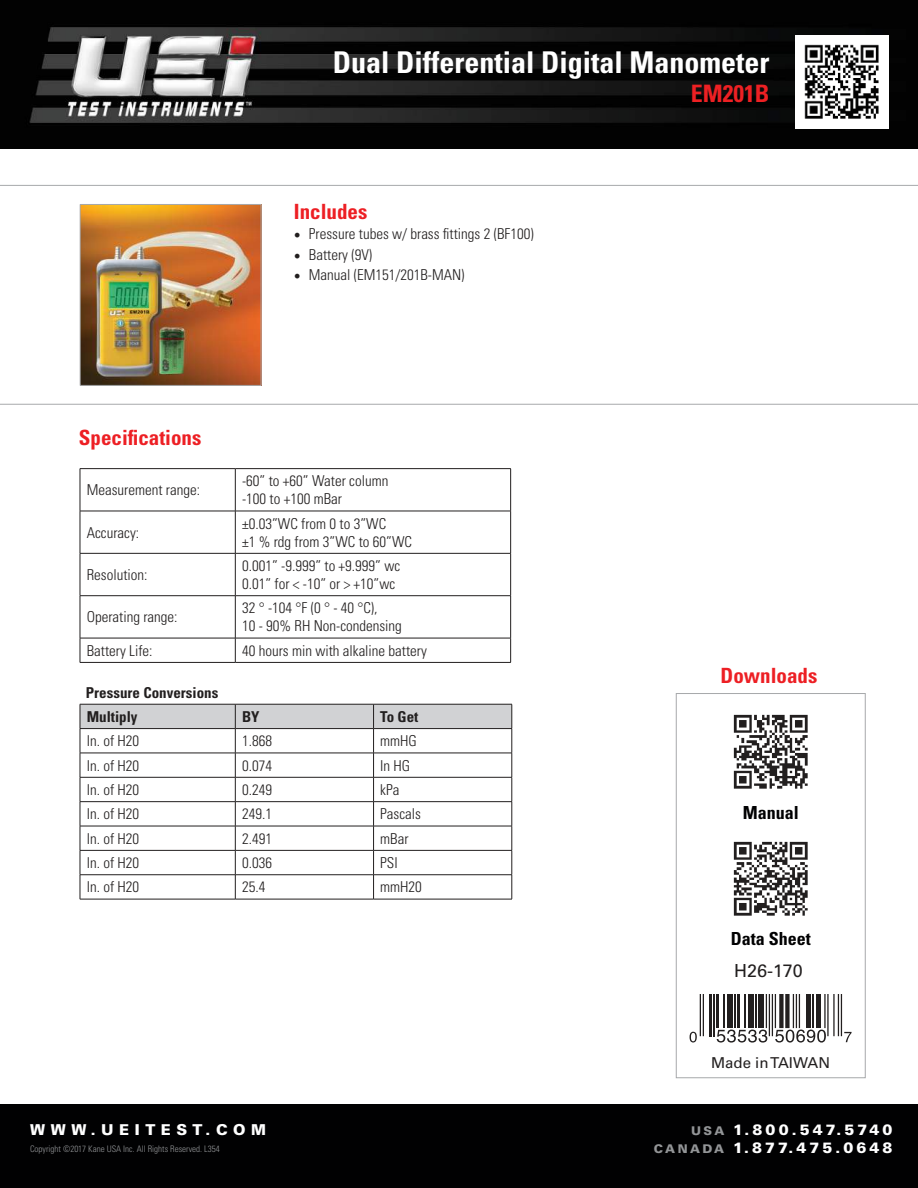
<style>
.page{position:relative;width:918px;height:1188px;background:#fff}
.page>*{position:absolute;margin:0;border:0;box-sizing:border-box;transform-origin:0 0}
.t1{font:700 condensed 30px "Univers LT Std";color:#fff}
.t2{font:700 condensed 24px "Univers LT Std";color:#ed2023}
.t3{font:700 condensed 21px "Univers LT Std";color:#ed1f24}
.t4{font:700 condensed 18px "Univers LT Std";color:#010102}
.t5{font:18px "Univers LT Std";color:#221f1f}
.t6{font:300 condensed 15px/18px "Univers LT Std";color:#221f1f}
.t7{font:900 15px/18px "Univers LT Std";letter-spacing:.2em;color:#fff;text-align:right}
.t8{font:700 condensed 15px/23.5px "Univers LT Std";color:#221f1f}
.t9{font:900 15px "Univers LT Std";letter-spacing:.37em;color:#fff}
.t10{font:15px "Univers LT Std";color:#221f1f}
.t11{font:300 condensed 9px "Univers LT Std";color:#939597}
.s1{font-family:"Minion Pro";font-weight:400;font-stretch:normal;font-size:18px}
.s2{font-size:12px;color:#939597}
</style>
<div class="page">
<div style="left:0;top:1104px;width:918px;height:84px;background:#010102"></div>
<img style="left:0;top:0;width:918px;height:148px">
<svg style="left:80px;top:704px;width:433px;height:195px"></svg>
<hr style="left:80px;top:899px;width:155px;height:1px;background:#221f1f">
<hr style="left:235px;top:899px;width:139px;height:1px;background:#221f1f">
<hr style="left:374px;top:899px;width:138px;height:1px;background:#221f1f">
<div style="left:676px;top:693px;width:190px;height:385px;border:1px solid #a7a9ab"></div>
<hr style="left:703px;top:928px;width:1px;height:108px;background:#221f1f">
<hr style="left:700px;top:928px;width:1px;height:108px;background:#221f1f">
<hr style="left:709px;top:928px;width:3px;height:108px;background:#221f1f">
<hr style="left:713px;top:928px;width:2px;height:108px;background:#221f1f">
<hr style="left:716px;top:928px;width:3px;height:100px;background:#221f1f">
<hr style="left:724px;top:928px;width:1px;height:100px;background:#221f1f">
<div style="left:727px;top:928px;width:6px;height:100px;background:#221f1f"></div>
<hr style="left:734px;top:928px;width:2px;height:100px;background:#221f1f">
<hr style="left:737px;top:928px;width:3px;height:100px;background:#221f1f">
<hr style="left:745px;top:928px;width:1px;height:100px;background:#221f1f">
<div style="left:748px;top:928px;width:6px;height:100px;background:#221f1f"></div>
<hr style="left:755px;top:928px;width:2px;height:100px;background:#221f1f">
<div style="left:758px;top:928px;width:6px;height:100px;background:#221f1f"></div>
<hr style="left:775px;top:928px;width:1px;height:100px;background:#221f1f">
<hr style="left:772px;top:928px;width:1px;height:108px;background:#221f1f">
<hr style="left:769px;top:928px;width:1px;height:108px;background:#221f1f">
<hr style="left:766px;top:928px;width:1px;height:100px;background:#221f1f">
<div style="left:785px;top:928px;width:5px;height:100px;background:#221f1f"></div>
<div style="left:779px;top:928px;width:5px;height:100px;background:#221f1f"></div>
<hr style="left:799px;top:928px;width:1px;height:100px;background:#221f1f">
<hr style="left:796px;top:928px;width:1px;height:100px;background:#221f1f">
<hr style="left:793px;top:928px;width:1px;height:100px;background:#221f1f">
<div style="left:806px;top:928px;width:5px;height:100px;background:#221f1f"></div>
<hr style="left:812px;top:928px;width:2px;height:100px;background:#221f1f">
<hr style="left:817px;top:928px;width:4px;height:100px;background:#221f1f">
<hr style="left:841px;top:928px;width:1px;height:108px;background:#221f1f">
<hr style="left:838px;top:928px;width:1px;height:108px;background:#221f1f">
<hr style="left:833px;top:928px;width:2px;height:108px;background:#221f1f">
<hr style="left:827px;top:928px;width:2px;height:108px;background:#221f1f">
<hr style="left:824px;top:928px;width:2px;height:100px;background:#221f1f">
<svg style="left:690px;top:1032px;width:7px;height:10px"></svg>
<svg style="left:717px;top:1030px;width:50px;height:13px"></svg>
<svg style="left:775px;top:1030px;width:51px;height:13px"></svg>
<svg style="left:844px;top:1032px;width:8px;height:10px"></svg>
<div style="left:681px;top:885px;width:181px;height:109px;background:#fff"></div>
<img style="left:796px;top:35px;width:93px;height:93px">
<img style="left:82px;top:206px;width:177px;height:178px">
<div style="left:80px;top:204px;width:181px;height:182px;border:1px solid #a7a9ab"></div>
<hr style="left:0;top:185px;width:918px;height:1px;background:#a7a9ab">
<hr style="left:0;top:404px;width:918px;height:1px;background:#a7a9ab">
<img style="left:733px;top:714px;width:75px;height:75px">
<img style="left:733px;top:841px;width:75px;height:75px">
<hr style="left:80px;top:469px;width:1px;height:42px;background:#221f1f">
<hr style="left:510px;top:469px;width:1px;height:42px;background:#221f1f">
<hr style="left:80px;top:511px;width:1px;height:42px;background:#221f1f">
<hr style="left:510px;top:511px;width:1px;height:42px;background:#221f1f">
<hr style="left:80px;top:554px;width:1px;height:42px;background:#221f1f">
<hr style="left:510px;top:554px;width:1px;height:42px;background:#221f1f">
<hr style="left:80px;top:596px;width:1px;height:42px;background:#221f1f">
<hr style="left:510px;top:596px;width:1px;height:42px;background:#221f1f">
<svg style="left:80px;top:639px;width:1px;height:23px"></svg>
<svg style="left:510px;top:639px;width:1px;height:23px"></svg>
<hr style="left:80px;top:662px;width:155px;height:1px;background:#221f1f">
<hr style="left:235px;top:662px;width:276px;height:1px;background:#221f1f">
<hr style="left:80px;top:468px;width:155px;height:1px;background:#221f1f">
<hr style="left:235px;top:468px;width:276px;height:1px;background:#221f1f">
<hr style="left:235px;top:469px;width:1px;height:42px;background:#221f1f">
<hr style="left:80px;top:511px;width:155px;height:1px;background:#221f1f">
<hr style="left:235px;top:511px;width:276px;height:1px;background:#221f1f">
<hr style="left:235px;top:511px;width:1px;height:42px;background:#221f1f">
<hr style="left:80px;top:553px;width:155px;height:1px;background:#221f1f">
<hr style="left:235px;top:553px;width:276px;height:1px;background:#221f1f">
<hr style="left:235px;top:554px;width:1px;height:42px;background:#221f1f">
<hr style="left:80px;top:595px;width:155px;height:1px;background:#221f1f">
<hr style="left:235px;top:595px;width:276px;height:1px;background:#221f1f">
<hr style="left:235px;top:596px;width:1px;height:42px;background:#221f1f">
<hr style="left:80px;top:638px;width:155px;height:1px;background:#221f1f">
<hr style="left:235px;top:638px;width:276px;height:1px;background:#221f1f">
<svg style="left:235px;top:638px;width:1px;height:24px"></svg>
<h1 class="t1" style="left:333px;top:51px;width:438px">Dual Differential Digital Manometer</h1>
<h2 class="t2" style="left:691px;top:84px;width:80px">EM201B</h2>
<h3 class="t3" style="left:79px;top:430px;width:124px">Specifications</h3>
<h3 class="t3" style="left:294px;top:204px;width:75px">Includes</h3>
<p class="t6" style="left:294px;top:226px;width:241px"><span class="s1">•</span> Pressure tubes w/ brass fittings 2 (BF100)</p>
<p class="t6" style="left:294px;top:247px;width:80px"><span class="s1">•</span> Battery (9V)</p>
<p class="t6" style="left:294px;top:267px;width:172px"><span class="s1">•</span> Manual (EM151/201B-MAN)</p>
<p class="t6" style="left:87px;top:482px;width:115px">Measurement range:</p>
<p class="t6" style="left:242px;top:473px;width:148px">-60” to +60” Water column -100 to +100 mBar</p>
<p class="t6" style="left:87px;top:524px;width:54px">Accuracy:</p>
<p class="t6" style="left:242px;top:515px;width:171px">±0.03”WC from 0 to 3”WC<br>±1 % rdg from 3”WC to 60”WC</p>
<p class="t6" style="left:87px;top:567px;width:62px">Resolution:</p>
<p class="t6" style="left:242px;top:558px;width:160px">0.001” -9.999” to +9.999” wc<br>0.01” for &lt; -10” or &gt; +10”wc</p>
<p class="t6" style="left:87px;top:609px;width:92px">Operating range:</p>
<p class="t6" style="left:242px;top:600px;width:161px">32 ° -104 °F (0 ° - 40 °C),<br>10 - 90% RH Non-condensing</p>
<p class="t6" style="left:87px;top:643px;width:67px">Battery Life:</p>
<p class="t6" style="left:242px;top:643px;width:186px">40 hours min with alkaline battery</p>
<p class="t8" style="left:86px;top:683px;width:134px">Pressure Conversions<br>Multiply</p>
<p class="t8" style="left:242px;top:706px;width:19px">BY</p>
<p class="t8" style="left:380px;top:706px;width:40px">To Get</p>
<p class="t6" style="left:87px;top:733px;width:54px">In. of H20</p>
<p class="t6" style="left:242px;top:733px;width:31px">1.868</p>
<p class="t6" style="left:380px;top:733px;width:38px">mmHG</p>
<p class="t6" style="left:87px;top:757px;width:54px">In. of H20</p>
<p class="t6" style="left:242px;top:757px;width:31px">0.074</p>
<p class="t6" style="left:380px;top:757px;width:31px">In HG</p>
<p class="t6" style="left:87px;top:782px;width:54px">In. of H20</p>
<p class="t6" style="left:242px;top:782px;width:31px">0.249</p>
<p class="t6" style="left:380px;top:782px;width:21px">kPa</p>
<p class="t6" style="left:87px;top:806px;width:54px">In. of H20</p>
<p class="t6" style="left:242px;top:806px;width:31px">249.1</p>
<p class="t6" style="left:380px;top:806px;width:42px">Pascals</p>
<p class="t6" style="left:87px;top:831px;width:54px">In. of H20</p>
<p class="t6" style="left:242px;top:831px;width:31px">2.491</p>
<p class="t6" style="left:380px;top:831px;width:30px">mBar</p>
<p class="t6" style="left:87px;top:855px;width:54px">In. of H20</p>
<p class="t6" style="left:242px;top:855px;width:31px">0.036</p>
<p class="t6" style="left:380px;top:855px;width:19px">PSI</p>
<p class="t6" style="left:87px;top:879px;width:54px">In. of H20</p>
<p class="t6" style="left:242px;top:879px;width:25px">25.4</p>
<p class="t6" style="left:380px;top:879px;width:43px">mmH20</p>
<h3 class="t3" style="left:721px;top:668px;width:98px">Downloads</h3>
<p class="t4" style="left:743px;top:806px;width:57px">Manual</p>
<p class="t4" style="left:731px;top:932px;width:82px">Data Sheet</p>
<p class="t5" style="left:734px;top:960px;width:70px">H26-170</p>
<p class="t10" style="left:711px;top:1054px;width:120px">Made in TAIWAN</p>
<p class="t9" style="left:30px;top:1121px;width:237px">WWW.UEITEST.COM</p>
<p class="t7" style="left:654px;top:1121px;width:240px"><span class="s2">USA</span> 1.800.547.5740<br><span class="s2">CANADA</span> 1.877.475.0648</p>
<p class="t11" style="left:30px;top:1145px;width:191px">Copyright ©2017 Kane USA Inc. All Rights Reserved. L354</p>
</div>
